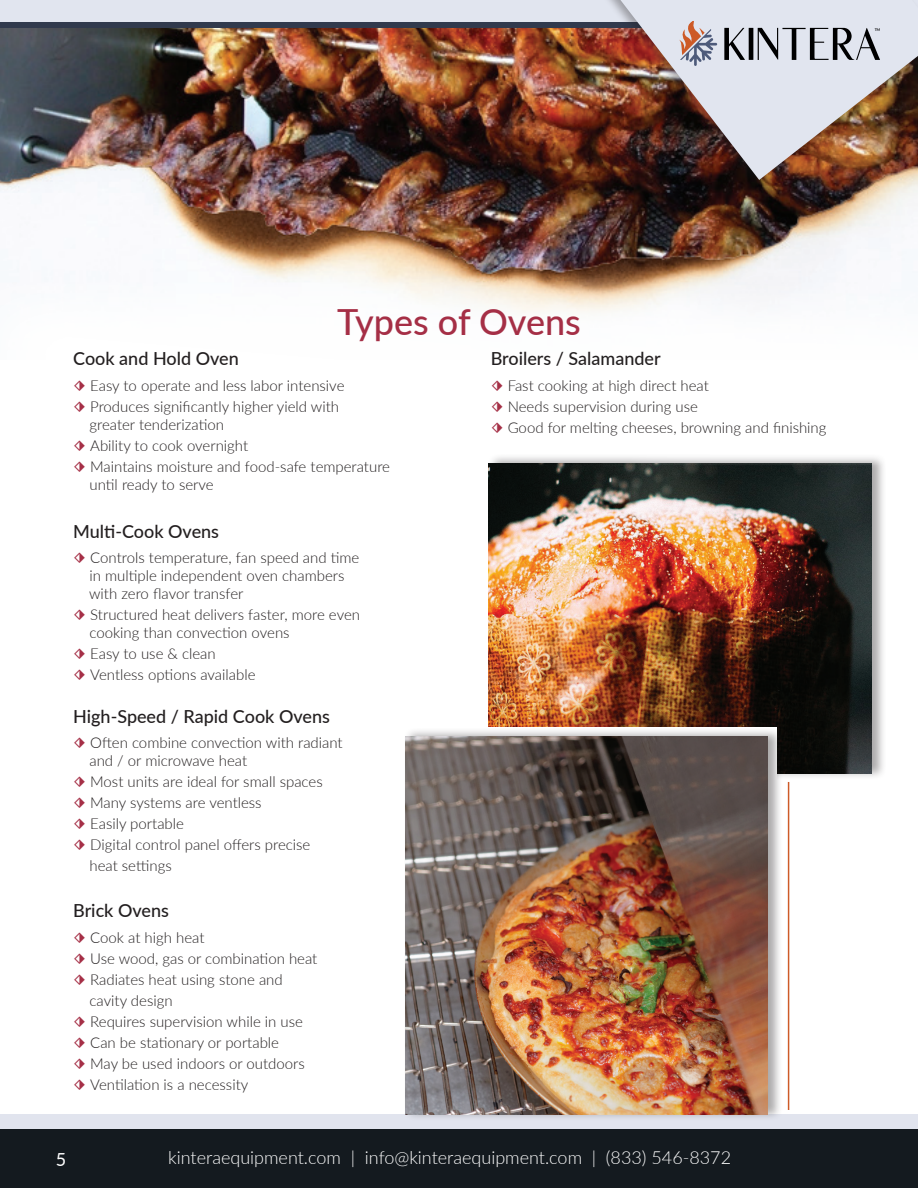
<style>
.page{position:relative;width:918px;height:1188px;background:#fff}
.page>*{position:absolute;margin:0;border:0;box-sizing:border-box;transform-origin:0 0}
.t1{font:500 36px "Lato";color:#a52f46}
.t2{font:500 18px "Lato";color:#231f20}
.t3{font:300 18px "Lato";color:#fff}
.t4{font:18px "Lato";color:#fff}
.t5{font:300 15px/21px "Lato";color:#231f20}
.t6{font:600 3.75px "Lato";color:#000}
.s1{color:#a52f46}
</style>
<div class="page">
<div style="left:0;top:1114px;width:918px;height:73px;background:#e1e4ee"></div>
<div style="left:0;top:1130px;width:918px;height:58px;background:#141a1f"></div>
<div style="left:487px;top:454px;width:400px;height:326px;background:#231f20;opacity:.38"></div>
<img style="left:489px;top:463px;width:383px;height:311px">
<div style="left:404px;top:727px;width:379px;height:394px;background:#231f20;opacity:.38"></div>
<img style="left:405px;top:737px;width:363px;height:377px">
<hr style="left:788px;top:782px;width:1px;height:328px;background:#cd5a27">
<img style="left:0;top:28px;width:918px;height:247px">
<div style="left:0;top:0;width:918px;height:22px;background:#e1e5ef"></div>
<div style="left:407px;top:0;width:511px;height:187px;background:#231f20;opacity:.36"></div>
<img style="left:620px;top:0;width:298px;height:180px">
<svg style="left:678px;top:21px;width:39px;height:45px;background:#c0b3b8"></svg>
<svg style="left:724px;top:28px;width:21px;height:32px"></svg>
<hr style="left:749px;top:28px;width:4px;height:32px;background:#000">
<svg style="left:758px;top:28px;width:122px;height:32px;background:#a4a7ae"></svg>
<svg style="left:260px;top:275px;width:575px;height:38px;fill:#f8f6f6"></svg>
<svg style="left:623px;top:306px;width:264px;height:159px"></svg>
<p class="t6" style="left:875px;top:26px;width:7px">TM</p>
<h1 class="t1" style="left:337px;top:296px;width:245px">Types of Ovens</h1>
<p class="t2" style="left:73px;top:346px;width:167px">Cook and Hold Oven</p>
<p class="t5" style="left:73px;top:374px;width:273px"><span class="s1">⬗</span> Easy to operate and less labor intensive <span class="s1">⬗</span> Produces significantly higher yield with</p>
<p class="t5" style="left:73px;top:413px;width:318px;text-indent:16px">greater tenderization<br><span class="s1">⬗</span> Ability to cook overnight<br><span class="s1">⬗</span> Maintains moisture and food-safe temperature</p>
<p class="t5" style="left:89px;top:473px;width:126px">until ready to serve</p>
<p class="t2" style="left:73px;top:518px;width:147px">Multi-Cook Ovens</p>
<p class="t5" style="left:89px;top:548px;width:272px;line-height:18px;text-indent:-16px"><span class="s1">⬗</span> Controls temperature, fan speed and time in multiple independent oven chambers with zero flavor transfer</p>
<p class="t5" style="left:89px;top:605px;width:272px;line-height:18px;text-indent:-16px"><span class="s1">⬗</span> Structured heat delivers faster, more even cooking than convection ovens</p>
<p class="t5" style="left:73px;top:643px;width:184px"><span class="s1">⬗</span> Easy to use &amp; clean<br><span class="s1">⬗</span> Ventless options available</p>
<p class="t2" style="left:73px;top:703px;width:258px">High-Speed / Rapid Cook Ovens</p>
<p class="t5" style="left:89px;top:733px;width:255px;line-height:18px;text-indent:-16px"><span class="s1">⬗</span> Often combine convection with radiant and / or microwave heat</p>
<p class="t5" style="left:73px;top:771px;width:251px"><span class="s1">⬗</span> Most units are ideal for small spaces</p>
<p class="t5" style="left:73px;top:792px;width:190px"><span class="s1">⬗</span> Many systems are ventless</p>
<p class="t5" style="left:73px;top:813px;width:112px"><span class="s1">⬗</span> Easily portable</p>
<p class="t5" style="left:73px;top:834px;width:239px"><span class="s1">⬗</span> Digital control panel offers precise</p>
<p class="t5" style="left:90px;top:855px;width:84px">heat settings</p>
<p class="t2" style="left:73px;top:898px;width:97px">Brick Ovens</p>
<p class="t5" style="left:73px;top:927px;width:133px"><span class="s1">⬗</span> Cook at high heat</p>
<p class="t5" style="left:73px;top:948px;width:246px"><span class="s1">⬗</span> Use wood, gas or combination heat</p>
<p class="t5" style="left:73px;top:969px;width:211px"><span class="s1">⬗</span> Radiates heat using stone and</p>
<p class="t5" style="left:90px;top:990px;width:85px">cavity design</p>
<p class="t5" style="left:73px;top:1011px;width:231px"><span class="s1">⬗</span> Requires supervision while in use</p>
<p class="t5" style="left:73px;top:1032px;width:207px"><span class="s1">⬗</span> Can be stationary or portable</p>
<p class="t5" style="left:73px;top:1053px;width:233px"><span class="s1">⬗</span> May be used indoors or outdoors</p>
<p class="t5" style="left:73px;top:1074px;width:177px"><span class="s1">⬗</span> Ventilation is a necessity</p>
<p class="t2" style="left:491px;top:346px;width:171px">Broilers / Salamander</p>
<p class="t5" style="left:491px;top:374px;width:337px"><span class="s1">⬗</span> Fast cooking at high direct heat<br><span class="s1">⬗</span> Needs supervision during use<br><span class="s1">⬗</span> Good for melting cheeses, browning and finishing</p>
<p class="t4" style="left:56px;top:1147px;width:12px">5</p>
<p class="t3" style="left:168px;top:1145px;width:564px">kinteraequipment.com | info@kinteraequipment.com | (833) 546-8372</p>
</div>
